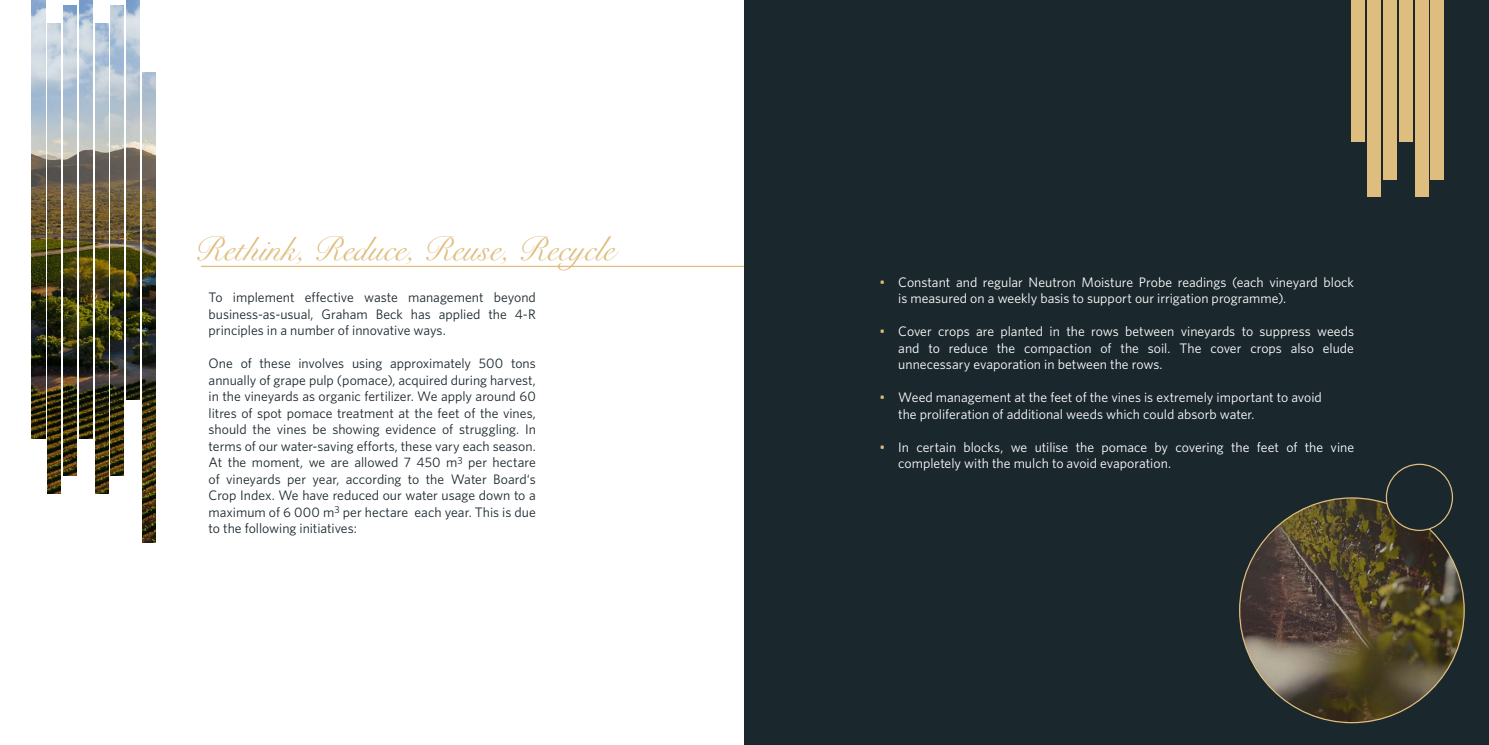
<style>
.page{position:relative;width:1489px;height:745px;background:#fff}
.page>*{position:absolute;margin:0;border:0;box-sizing:border-box;transform-origin:0 0}
.t1{font:33.5px "Snell Roundhand";color:#dfbd7e}
.t2{font:13.75px/16.5px "Whitney";color:#1a272d;text-align:justify}
.t3{font:13.75px/16.5px "Whitney";color:#fff}
.s1{color:#dfbd7e}
</style>
<div class="page">
<hr style="left:201px;top:265px;width:1085px;height:2px;background:#dfbd7e">
<div style="left:744px;top:0;width:744px;height:744px;background:#1a272d"></div>
<img style="left:32px;top:0;width:13px;height:438px">
<img style="left:79px;top:0;width:13px;height:438px">
<img style="left:48px;top:23px;width:13px;height:470px">
<img style="left:95px;top:23px;width:13px;height:470px">
<img style="left:63px;top:6px;width:14px;height:469px">
<img style="left:111px;top:6px;width:13px;height:469px">
<img style="left:127px;top:0;width:13px;height:399px">
<img style="left:142px;top:72px;width:13px;height:469px">
<div style="left:1351px;top:0;width:13px;height:142px;background:#dfbd7e"></div>
<div style="left:1399px;top:0;width:13px;height:142px;background:#dfbd7e"></div>
<div style="left:1367px;top:0;width:13px;height:197px;background:#dfbd7e"></div>
<div style="left:1414px;top:0;width:13px;height:197px;background:#dfbd7e"></div>
<div style="left:1383px;top:0;width:13px;height:179px;background:#dfbd7e"></div>
<div style="left:1430px;top:0;width:13px;height:179px;background:#dfbd7e"></div>
<img style="left:1239px;top:497px;width:224px;height:225px;border-radius:112px">
<div style="left:1386px;top:464px;width:66px;height:66px;background:#1a272d;border-radius:50%"></div>
<div style="left:1385px;top:463px;width:67px;height:67px;border:1px solid #dfbd7e;border-radius:50%"></div>
<h1 class="t1" style="left:194px;top:223px;width:422px">Rethink, Reduce, Reuse, Recycle</h1>
<p class="t2" style="left:209px;top:288px;width:329px">To implement effective waste management beyond business-as-usual, Graham Beck has applied the 4-R principles in a number of innovative ways.</p>
<p class="t2" style="left:209px;top:354px;width:329px">One of these involves using approximately 500 tons annually of grape pulp (pomace), acquired during harvest, in the vineyards as organic fertilizer. We apply around 60 litres of spot pomace treatment at the feet of the vines, should the vines be showing evidence of struggling. In terms of our water-saving efforts, these vary each season.<br>At the moment, we are allowed 7 450 m<sup>3</sup> per hectare of vineyards per year, according to the Water Board‘s Crop Index. We have reduced our water usage down to a maximum of 6 000 m<sup>3</sup> per hectare each year. This is due to the following initiatives:</p>
<p class="t3" style="left:898px;top:273px;width:457px;text-indent:-19px"><span class="s1">•</span> Constant and regular Neutron Moisture Probe readings (each vineyard block is measured on a weekly basis to support our irrigation programme).</p>
<p class="t3" style="left:898px;top:322px;width:457px;text-align:justify;text-indent:-19px"><span class="s1">•</span> Cover crops are planted in the rows between vineyards to suppress weeds and to reduce the compaction of the soil. The cover crops also elude unnecessary evaporation in between the rows.</p>
<p class="t3" style="left:898px;top:388px;width:425px;text-indent:-19px"><span class="s1">•</span> Weed management at the feet of the vines is extremely important to avoid the proliferation of additional weeds which could absorb water.</p>
<p class="t3" style="left:898px;top:438px;width:457px;text-indent:-19px"><span class="s1">•</span> In certain blocks, we utilise the pomace by covering the feet of the vine completely with the mulch to avoid evaporation.</p>
</div>
